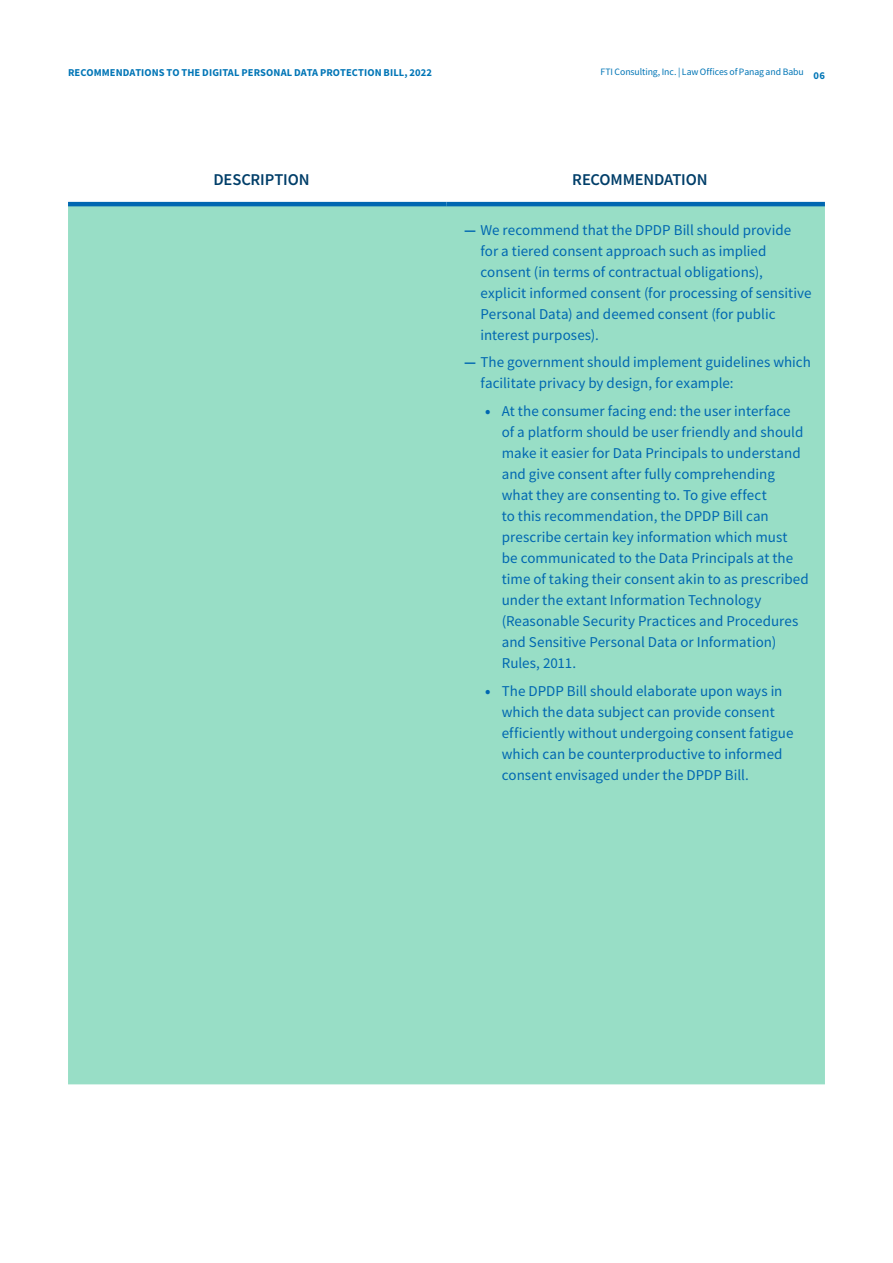
<style>
.page{position:relative;width:893px;height:1263px;background:#fff}
.page>*{position:absolute;margin:0;border:0;box-sizing:border-box;transform-origin:0 0}
.Subhead{font:600 16.5px "Source Sans Pro";letter-spacing:-.01em;color:#003e69}
.t1{font:15px/21px "Source Sans Pro";letter-spacing:.005em;color:#0067b1}
.Running_head_dark_bl{font:700 10.5px "Source Sans Pro";letter-spacing:.01em;color:#0075b6}
.Boilerplate{font:9.75px "Source Sans Pro";letter-spacing:-.01em;color:#0075b6}
.s1{font-weight:700}
.s2{font-weight:900}
</style>
<div class="page">
<div style="left:68px;top:206px;width:757px;height:878px;background:#98dec6"></div>
<hr style="left:68px;top:202px;width:378px;height:4px;background:#0067b1">
<hr style="left:446px;top:202px;width:379px;height:4px;background:#0067b1">
<p class="Boilerplate" style="left:600px;top:66px;width:205px">FTI Consulting, Inc. | Law Offices of Panag and Babu</p>
<p class="Running_head_dark_bl" style="left:68px;top:65px;width:365px">RECOMMENDATIONS TO THE DIGITAL PERSONAL DATA PROTECTION BILL, 2022</p>
<p class="Running_head_dark_bl" style="left:814px;top:68px;width:13px">06</p>
<p class="Subhead" style="left:213px;top:168px;width:98px">DESCRIPTION</p>
<p class="Subhead" style="left:572px;top:168px;width:137px">RECOMMENDATION</p>
<p class="t1" style="left:480px;top:219px;width:333px;text-indent:-16px"><span class="s1">—</span> We recommend that the DPDP Bill should provide for a tiered consent approach such as implied consent (in terms of contractual obligations), explicit informed consent (for processing of sensitive Personal Data) and deemed consent (for public interest purposes).</p>
<p class="t1" style="left:480px;top:352px;width:332px;text-indent:-16px"><span class="s1">—</span> The government should implement guidelines which facilitate privacy by design, for example:</p>
<p class="t1" style="left:502px;top:401px;width:309px;text-indent:-16px"><span class="s2">•</span> At the consumer facing end: the user interface<br>of a platform should be user friendly and should make it easier for Data Principals to understand and give consent after fully comprehending what they are consenting to. To give effect<br>to this recommendation, the DPDP Bill can prescribe certain key information which must<br>be communicated to the Data Principals at the time of taking their consent akin to as prescribed under the extant Information Technology (Reasonable Security Practices and Procedures and Sensitive Personal Data or Information)<br>Rules, 2011.</p>
<p class="t1" style="left:502px;top:680px;width:293px;text-indent:-16px"><span class="s2">•</span> The DPDP Bill should elaborate upon ways in which the data subject can provide consent efficiently without undergoing consent fatigue which can be counterproductive to informed consent envisaged under the DPDP Bill.</p>
</div>
